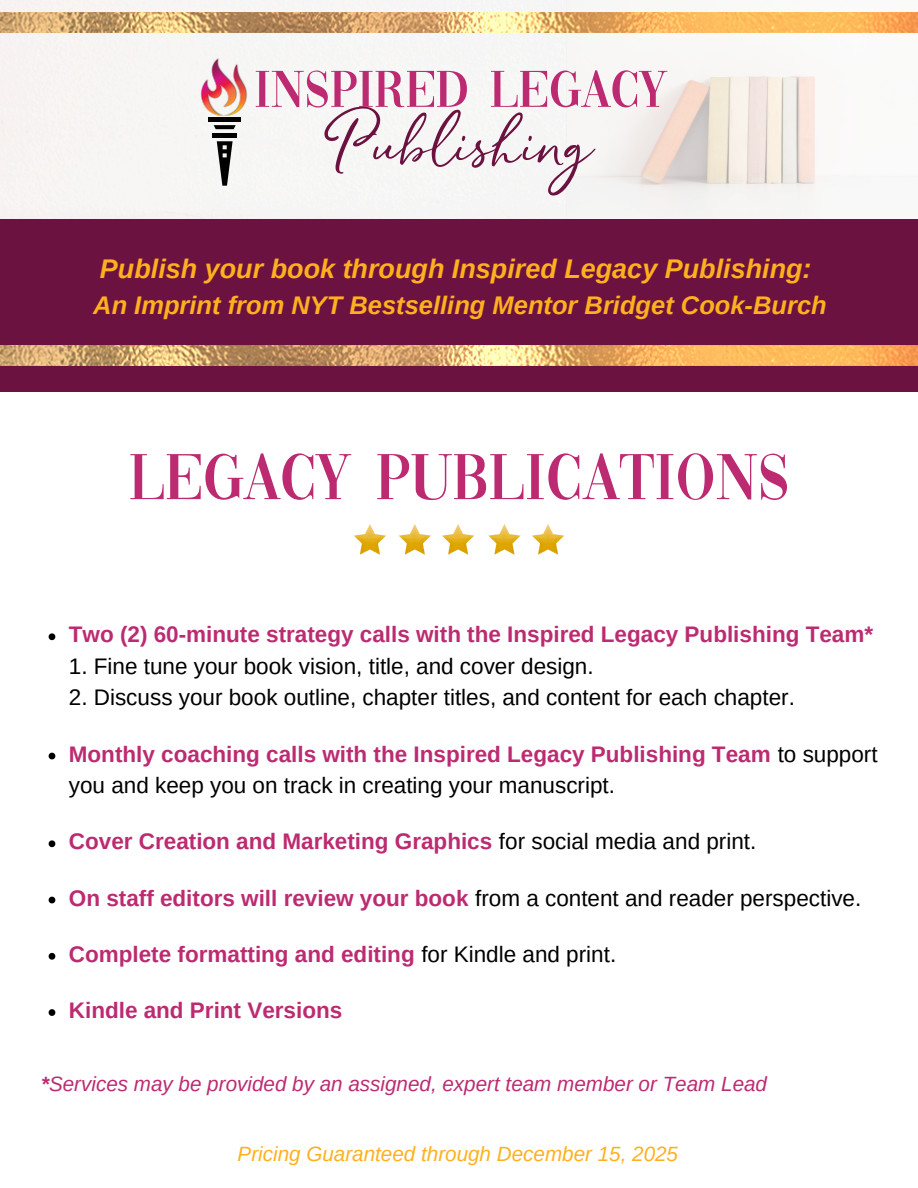
<style>
.page{position:relative;width:918px;height:1188px;background:#fff}
.page>*{position:absolute;margin:0;border:0;box-sizing:border-box;transform-origin:0 0}
.t1{font:67.5px "Vogue";color:#bc2b71}
.t2{font:58.05px "Pringleand Tweed";color:#6b1240}
.t3{font:53.85px "Vogue";color:#bc2b71}
.t4{font:italic 700 27px "Arimo";color:#ffb01e}
.t5{font:italic 700 25.5px "Arimo";color:#ffb01e}
.t6{font:700 22.5px/31.5px "Arimo";color:#bc2b71}
.t7{font:22.5px "Arimo";color:#000}
.t8{font:italic 20.7px "Arimo";color:#bc2b71}
.t9{font:italic 20.7px "Arimo";color:#ffb01e}
.s1{font-weight:400;color:#000}
.s2{font-weight:700;color:#bc2b71}
.s3{font-weight:700}
</style>
<div class="page">
<img style="left:566px;top:0;width:352px;height:219px">
<div style="left:0;top:0;width:566px;height:219px;background:#f7f5f5"></div>
<img style="left:0;top:12px;width:918px;height:20px">
<div style="left:0;top:219px;width:918px;height:172px;background:#6b1240"></div>
<img style="left:0;top:345px;width:918px;height:20px">
<img style="left:200px;top:53px;width:52px;height:65px">
<svg style="left:217px;top:141px;width:16px;height:45px"></svg>
<hr style="left:212px;top:133px;width:25px;height:4px;background:#000">
<svg style="left:214px;top:125px;width:22px;height:4px"></svg>
<hr style="left:208px;top:117px;width:33px;height:4px;background:#000">
<svg style="left:49px;top:633px;width:6px;height:7px"></svg>
<svg style="left:49px;top:753px;width:6px;height:6px"></svg>
<svg style="left:49px;top:840px;width:6px;height:7px"></svg>
<svg style="left:49px;top:897px;width:6px;height:6px"></svg>
<svg style="left:49px;top:953px;width:6px;height:7px"></svg>
<svg style="left:49px;top:1009px;width:6px;height:7px"></svg>
<img style="left:442px;top:524px;width:32px;height:31px">
<img style="left:354px;top:524px;width:32px;height:31px">
<img style="left:399px;top:524px;width:32px;height:31px">
<img style="left:488px;top:524px;width:33px;height:31px">
<img style="left:532px;top:524px;width:32px;height:31px">
<p class="t3" style="left:254px;top:70px;width:413px">INSPIRED LEGACY</p>
<p class="t2" style="left:328px;top:109px;width:264px">Publishing</p>
<p class="t4" style="left:100px;top:254px;width:713px">Publish your book through Inspired Legacy Publishing:</p>
<p class="t5" style="left:93px;top:291px;width:735px">An Imprint from NYT Bestselling Mentor Bridget Cook-Burch</p>
<p class="t1" style="left:129px;top:453px;width:662px">LEGACY PUBLICATIONS</p>
<p class="t6" style="left:69px;top:619px;width:806px">Two (2) 60-minute strategy calls with the Inspired Legacy Publishing Team*</p>
<p class="t7" style="left:69px;top:654px;width:526px">1. Fine tune your book vision, title, and cover design.</p>
<h2 class="t7" style="left:69px;top:685px;width:728px">2. Discuss your book outline, chapter titles, and content for each chapter.</h2>
<h2 class="t6" style="left:69px;top:738px;width:810px">Monthly coaching calls with the Inspired Legacy Publishing Team <span class="s1">to support you and keep you on track in creating your manuscript.</span></h2>
<p class="t6" style="left:69px;top:826px;width:689px">Cover Creation and Marketing Graphics <span class="s1">for social media and print.</span></p>
<h3 class="t7" style="left:69px;top:885px;width:794px"><span class="s2">On staff editors will review your book</span> from a content and reader perspective.</h3>
<p class="t6" style="left:69px;top:938px;width:549px">Complete formatting and editing <span class="s1">for Kindle and print.</span></p>
<h1 class="t6" style="left:69px;top:995px;width:275px">Kindle and Print Versions</h1>
<p class="t8" style="left:41px;top:1072px;width:728px"><span class="s3">*</span>Services may be provided by an assigned, expert team member or Team Lead</p>
<p class="t9" style="left:238px;top:1143px;width:442px">Pricing Guaranteed through December 15, 2025</p>
</div>
